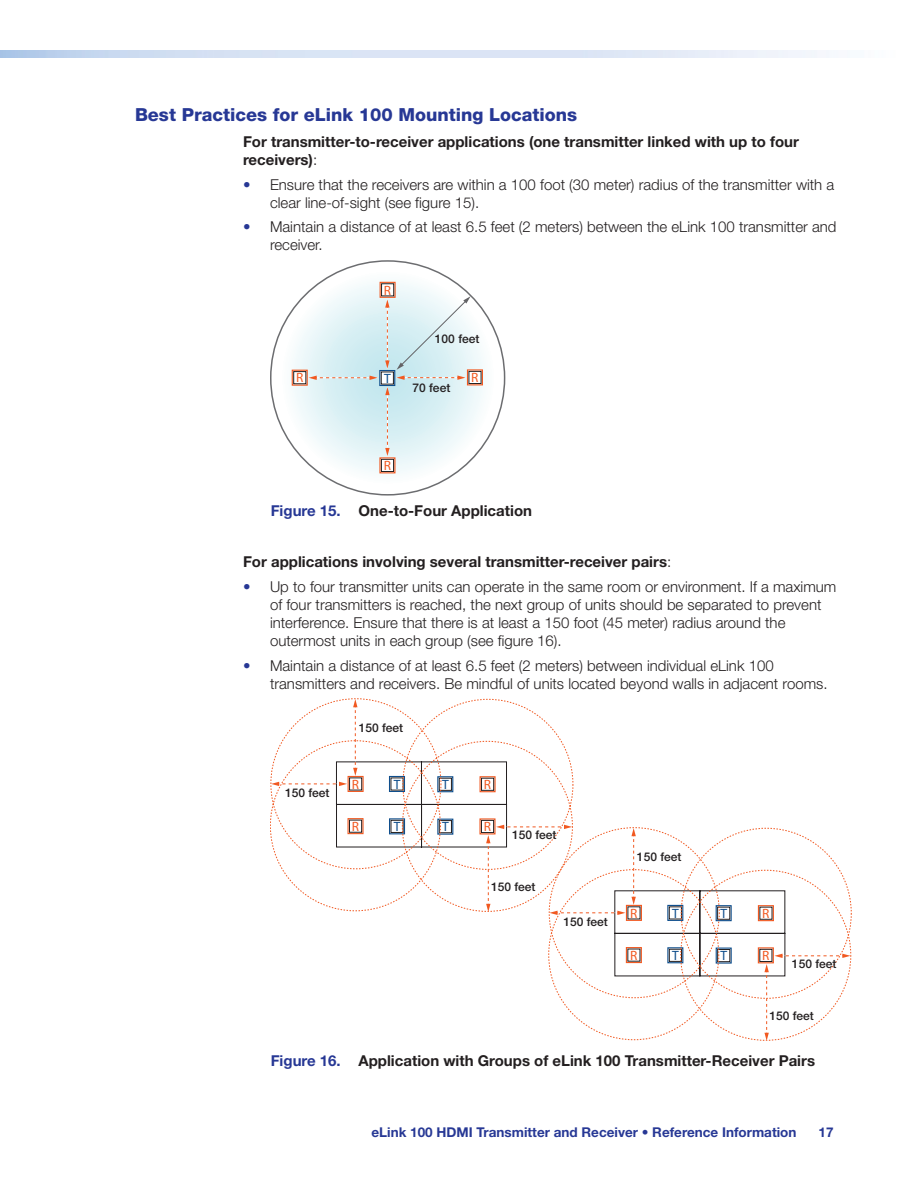
<style>
.page{position:relative;width:918px;height:1188px;background:#fff}
.page>*{position:absolute;margin:0;border:0;box-sizing:border-box;transform-origin:0 0}
.Heading_2{font:800 18px "Helvetica Neue LT Std";color:#273895}
.t1{font:300 15px/18px "Helvetica Neue LT Std";color:#231f20}
.Body{font:700 15px/18px "Helvetica Neue LT Std";color:#231f20}
.t2{font:700 13.5px "Helvetica Neue LT Std";color:#273895}
.t3{font:13.5px "Myriad Pro";color:#f15921}
.t4{font:13.5px "Myriad Pro";color:#0f4e8c}
.t5{font:500 12px "Helvetica Neue LT Std";color:#231f20}
.s1{font-weight:300}
.s2{font-weight:400;color:#273895}
.s3{color:#273895}
</style>
<div class="page">
<svg style="left:281px;top:271px;width:213px;height:213px"></svg>
<div style="left:380px;top:282px;width:16px;height:16px;background:#fff;border:1px solid #f15921"></div>
<div style="left:381px;top:284px;width:13px;height:12px;border:1px solid #231f20"></div>
<div style="left:379px;top:370px;width:16px;height:16px;background:#fff;border:1px solid #0f4e8c"></div>
<div style="left:381px;top:372px;width:13px;height:12px;border:1px solid #231f20"></div>
<svg style="left:379px;top:457px;width:16px;height:16px"></svg>
<div style="left:381px;top:459px;width:13px;height:13px;border:1px solid #231f20"></div>
<div style="left:467px;top:369px;width:16px;height:16px;background:#fff;border:1px solid #f15921"></div>
<div style="left:469px;top:371px;width:12px;height:13px;border:1px solid #231f20"></div>
<div style="left:292px;top:370px;width:16px;height:16px;background:#fff;border:1px solid #f15921"></div>
<div style="left:294px;top:371px;width:12px;height:13px;border:1px solid #231f20"></div>
<svg style="left:385px;top:299px;width:5px;height:70px"></svg>
<svg style="left:396px;top:296px;width:75px;height:84px;background:#dcedf0"></svg>
<svg style="left:385px;top:387px;width:5px;height:69px"></svg>
<svg style="left:309px;top:376px;width:69px;height:4px"></svg>
<svg style="left:271px;top:699px;width:579px;height:342px"></svg>
<p class="Heading_2" style="left:135px;top:104px;width:444px">Best Practices for eLink 100 Mounting Locations</p>
<p class="Body" style="left:243px;top:132px;width:557px">For transmitter-to-receiver applications (one transmitter linked with up to four receivers)<span class="s1">:</span></p>
<p class="t1" style="left:270px;top:175px;width:566px;text-indent:-27px"><span class="s2">•</span> Ensure that the receivers are within a 100 foot (30 meter) radius of the transmitter with a clear line-of-sight (see figure 15).</p>
<p class="t1" style="left:270px;top:218px;width:568px;text-indent:-27px"><span class="s2">•</span> Maintain a distance of at least 6.5 feet (2 meters) between the eLink 100 transmitter and receiver.</p>
<p class="t3" style="left:384px;top:282px;width:9px">R</p>
<p class="t5" style="left:435px;top:331px;width:46px">100 feet</p>
<p class="t3" style="left:296px;top:370px;width:9px">R</p>
<p class="t3" style="left:471px;top:369px;width:9px">R</p>
<p class="t5" style="left:413px;top:380px;width:39px">70 feet</p>
<p class="t4" style="left:384px;top:370px;width:8px">T</p>
<p class="t3" style="left:384px;top:457px;width:9px">R</p>
<p class="Body" style="left:271px;top:502px;width:263px"><span class="s3">Figure 15.</span> One-to-Four Application</p>
<p class="Body" style="left:243px;top:552px;width:430px">For applications involving several transmitter-receiver pairs<span class="s1">:</span></p>
<p class="t1" style="left:270px;top:577px;width:568px;text-indent:-27px"><span class="s2">•</span> Up to four transmitter units can operate in the same room or environment. If a maximum of four transmitters is reached, the next group of units should be separated to prevent interference. Ensure that there is at least a 150 foot (45 meter) radius around the outermost units in each group (see figure 16).</p>
<p class="t1" style="left:270px;top:656px;width:559px;text-indent:-27px"><span class="s2">•</span> Maintain a distance of at least 6.5 feet (2 meters) between individual eLink 100 transmitters and receivers. Be mindful of units located beyond walls in adjacent rooms.</p>
<p class="t5" style="left:285px;top:786px;width:46px">150 feet</p>
<p class="t5" style="left:359px;top:721px;width:46px">150 feet</p>
<p class="t3" style="left:352px;top:776px;width:9px">R</p>
<p class="t3" style="left:352px;top:818px;width:9px">R</p>
<p class="t4" style="left:394px;top:776px;width:8px">T</p>
<p class="t4" style="left:394px;top:818px;width:8px">T</p>
<p class="t4" style="left:442px;top:776px;width:8px">T</p>
<p class="t4" style="left:442px;top:819px;width:8px">T</p>
<p class="t3" style="left:484px;top:776px;width:9px">R</p>
<p class="t3" style="left:484px;top:818px;width:9px">R</p>
<p class="t5" style="left:512px;top:828px;width:46px">150 feet</p>
<p class="t5" style="left:491px;top:880px;width:46px">150 feet</p>
<p class="t5" style="left:563px;top:915px;width:46px">150 feet</p>
<p class="t5" style="left:637px;top:849px;width:46px">150 feet</p>
<p class="t3" style="left:630px;top:905px;width:9px">R</p>
<p class="t3" style="left:630px;top:947px;width:9px">R</p>
<p class="t4" style="left:672px;top:905px;width:8px">T</p>
<p class="t4" style="left:672px;top:947px;width:8px">T</p>
<p class="t4" style="left:721px;top:905px;width:8px">T</p>
<p class="t4" style="left:721px;top:948px;width:8px">T</p>
<p class="t3" style="left:762px;top:905px;width:9px">R</p>
<p class="t3" style="left:762px;top:947px;width:9px">R</p>
<p class="t5" style="left:792px;top:957px;width:46px">150 feet</p>
<p class="t5" style="left:769px;top:1008px;width:46px">150 feet</p>
<p class="Body" style="left:271px;top:1051px;width:546px"><span class="s3">Figure 16.</span> Application with Groups of eLink 100 Transmitter-Receiver Pairs</p>
<p class="t2" style="left:372px;top:1124px;width:426px">eLink 100 HDMI Transmitter and Receiver • Reference Information</p>
<p class="t2" style="left:819px;top:1124px;width:17px">17</p>
</div>
